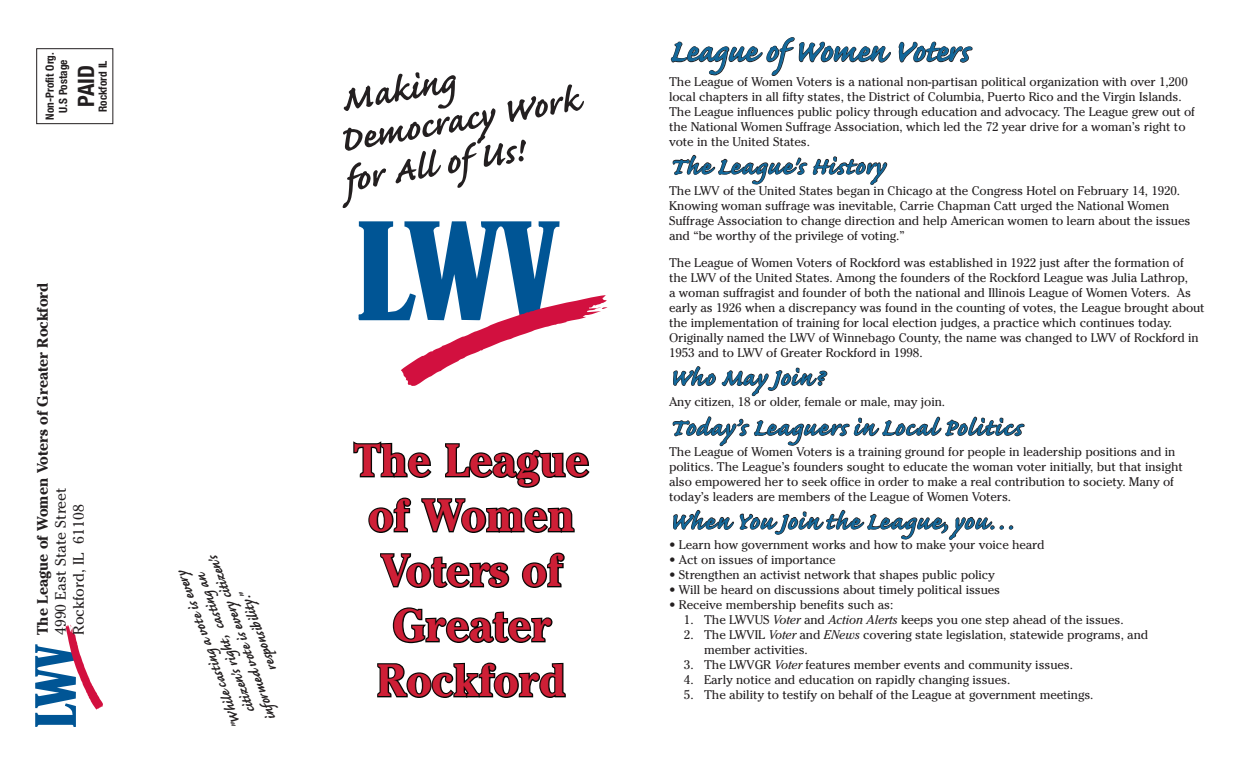
<style>
.page{position:relative;width:1260px;height:765px;background:#fff}
.page>*{position:absolute;margin:0;border:0;box-sizing:border-box;transform-origin:0 0}
.t1{font:700 45px/55px "Cheltenham";letter-spacing:.01em;color:#ce1f36;text-align:center;scale:.95 1}
.t2{font:700 45px/40px "Caflisch Script";color:#231f20}
.t3{font:700 40px "Caflisch Script";letter-spacing:-.005em;color:#11679a;scale:.95 1}
.t4{font:700 30px "Caflisch Script";letter-spacing:.035em;color:#11679a}
.t5{font:700 30px "Caflisch Script";letter-spacing:.01em;color:#11679a}
.t6{font:700 condensed 22.5px "Helvetica Neue";color:#231f20}
.t7{font:700 17.5px/17.5px "Caflisch Script";color:#231f20;text-align:center}
.t8{font:700 15px "Cheltenham";color:#231f20}
.t9{font:15px/18px "Cheltenham";color:#231f20}
.t10{font:12.5px/15px "Cheltenham";letter-spacing:-.01em;color:#231f20}
.t11{font:700 condensed 11.25px/13.5px "Helvetica Neue";color:#231f20;text-align:center}
.s1{font-style:italic}
</style>
<div class="page">
<svg style="left:353px;top:441px;width:79px;height:37px"></svg>
<svg style="left:445px;top:443px;width:145px;height:45px"></svg>
<svg style="left:368px;top:497px;width:44px;height:36px"></svg>
<svg style="left:421px;top:498px;width:154px;height:35px"></svg>
<svg style="left:380px;top:553px;width:130px;height:35px"></svg>
<svg style="left:521px;top:552px;width:44px;height:36px"></svg>
<svg style="left:392px;top:607px;width:161px;height:37px"></svg>
<svg style="left:377px;top:662px;width:189px;height:36px"></svg>
<svg style="left:359px;top:221px;width:249px;height:165px"></svg>
<svg style="left:899px;top:41px;width:74px;height:22px"></svg>
<svg style="left:671px;top:37px;width:220px;height:148px"></svg>
<svg style="left:672px;top:366px;width:353px;height:174px"></svg>
<div style="left:36px;top:48px;width:77px;height:76px;border:1px solid #231f20"></div>
<svg style="left:35px;top:625px;width:68px;height:102px"></svg>
<p class="t11" style="left:42px;top:120px;width:69px;rotate:-90deg">Non-Profit Org.<br>U.S Postage</p>
<h3 class="t6" style="left:67px;top:107px;width:44px;rotate:-90deg">PAID</h3>
<p class="t11" style="left:95px;top:112px;width:53px;rotate:-90deg">Rockford IL</p>
<p class="t8" style="left:34px;top:635px;width:354px;rotate:-90deg">The League of Women Voters of Greater Rockford</p>
<p class="t9" style="left:52px;top:635px;width:149px;rotate:-90deg">4990 East State Street<br>Rockford, IL 61108</p>
<h1 class="t2" style="left:329px;top:84px;width:245px;rotate:-10deg">Making<br>Democracy Work for All of Us!</h1>
<h3 class="t7" style="left:231px;top:734px;width:175px;rotate:-110deg">"While casting a vote is every citizen's right, casting an informed vote is every citizen's responsibility."</h3>
<h1 class="t1" style="left:354px;top:433px;width:249px">The League of Women<br>Voters of<br>Greater<br>Rockford</h1>
<h2 class="t3" style="left:669px;top:31px;width:317px">League of Women Voters</h2>
<p class="t10" style="left:669px;top:74px;width:527px">The League of Women Voters is a national non-partisan political organization with over 1,200 local chapters in all fifty states, the District of Columbia, Puerto Rico and the Virgin Islands.<br>The League influences public policy through education and advocacy. The League grew out of the National Women Suffrage Association, which led the 72 year drive for a woman’s right to vote in the United States.</p>
<h3 class="t4" style="left:669px;top:151px;width:217px">The League's History</h3>
<p class="t10" style="left:669px;top:183px;width:523px">The LWV of the United States began in Chicago at the Congress Hotel on February 14, 1920.<br>Knowing woman suffrage was inevitable, Carrie Chapman Catt urged the National Women Suffrage Association to change direction and help American women to learn about the issues and “be worthy of the privilege of voting.”</p>
<p class="t10" style="left:669px;top:256px;width:537px">The League of Women Voters of Rockford was established in 1922 just after the formation of the LWV of the United States. Among the founders of the Rockford League was Julia Lathrop,<br>a woman suffragist and founder of both the national and Illinois League of Women Voters. As early as 1926 when a discrepancy was found in the counting of votes, the League brought about the implementation of training for local election judges, a practice which continues today.<br>Originally named the LWV of Winnebago County, the name was changed to LWV of Rockford in 1953 and to LWV of Greater Rockford in 1998.</p>
<h3 class="t5" style="left:669px;top:362px;width:156px">Who May Join?</h3>
<p class="t10" style="left:669px;top:394px;width:277px">Any citizen, 18 or older, female or male, may join.</p>
<h3 class="t4" style="left:669px;top:412px;width:354px">Today’s Leaguers in Local Politics</h3>
<p class="t10" style="left:669px;top:444px;width:516px">The League of Women Voters is a training ground for people in leadership positions and in politics. The League’s founders sought to educate the woman voter initially, but that insight also empowered her to seek office in order to make a real contribution to society. Many of today’s leaders are members of the League of Women Voters.</p>
<h3 class="t4" style="left:669px;top:506px;width:348px">When You Join the League, you…</h3>
<p class="t10" style="left:669px;top:537px;width:377px">• Learn how government works and how to make your voice heard</p>
<p class="t10" style="left:669px;top:552px;width:168px">• Act on issues of importance</p>
<p class="t10" style="left:669px;top:567px;width:327px">• Strengthen an activist network that shapes public policy</p>
<p class="t10" style="left:669px;top:582px;width:333px">• Will be heard on discussions about timely political issues</p>
<p class="t10" style="left:669px;top:597px;width:226px">• Receive membership benefits such as:</p>
<p class="t10" style="left:684px;top:612px;width:441px">1. The LWVUS <span class="s1">Voter</span> and <span class="s1">Action Alerts</span> keeps you one step ahead of the issues.</p>
<p class="t10" style="left:704px;top:627px;width:446px;text-indent:-20px">2. The LWVIL <span class="s1">Voter</span> and <span class="s1">ENews</span> covering state legislation, statewide programs, and member activities.</p>
<p class="t10" style="left:684px;top:657px;width:391px">3. The LWVGR <span class="s1">Voter</span> features member events and community issues.</p>
<p class="t10" style="left:684px;top:672px;width:328px">4. Early notice and education on rapidly changing issues.</p>
<p class="t10" style="left:684px;top:687px;width:411px">5. The ability to testify on behalf of the League at government meetings.</p>
</div>
